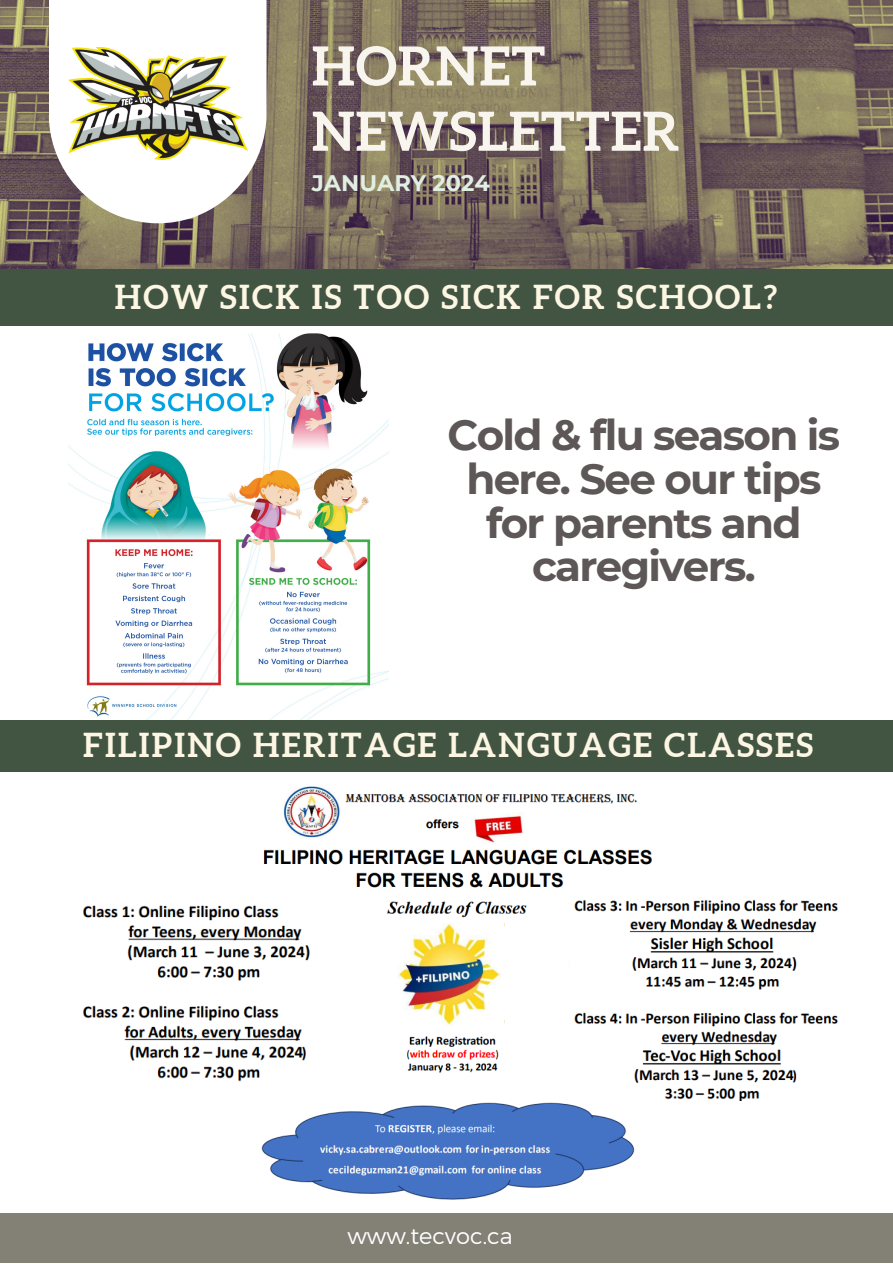
<style>
.page{position:relative;width:893px;height:1264px;background:#fff}
.page>*{position:absolute;margin:0;border:0;box-sizing:border-box;transform-origin:0 0}
.t1{font:700 54px "Aleo";letter-spacing:.015em;color:#f8f5ee}
.t2{font:700 42px/43.8px "Montserrat";letter-spacing:-.04em;color:#5d5757;text-align:center}
.t3{font:700 33px "Aleo";letter-spacing:.07em;color:#fcf6e3}
.t4{font:300 22.5px "Montserrat";color:#fff}
.t5{font:700 22.5px "Montserrat";color:#e1efe2}
</style>
<div class="page">
<img style="left:0;top:0;width:892px;height:268px">
<div style="left:0;top:269px;width:892px;height:56px;background:#425442"></div>
<div style="left:0;top:1213px;width:892px;height:50px;background:#838075"></div>
<svg style="left:49px;top:0;width:217px;height:223px"></svg>
<img style="left:68px;top:48px;width:179px;height:111px">
<img style="left:68px;top:333px;width:321px;height:393px;border-radius:19px">
<img style="left:261px;top:786px;width:482px;height:413px">
<div style="left:247px;top:917px;width:132px;height:182px;background:#fff"></div>
<img style="left:83px;top:887px;width:236px;height:195px">
<div style="left:505px;top:917px;width:259px;height:178px;background:#fff"></div>
<img style="left:569px;top:896px;width:269px;height:204px">
<div style="left:0;top:720px;width:892px;height:51px;background:#425442"></div>
<p class="t1" style="left:312px;top:35px;width:235px">HORNET</p>
<p class="t1" style="left:312px;top:100px;width:369px">NEWSLETTER</p>
<p class="t5" style="left:312px;top:169px;width:179px">JANUARY 2024</p>
<p class="t3" style="left:115px;top:278px;width:664px">HOW SICK IS TOO SICK FOR SCHOOL?</p>
<p class="t2" style="left:447px;top:413px;width:394px">Cold &amp; flu season is here. See our tips for parents and caregivers.</p>
<p class="t3" style="left:83px;top:726px;width:731px">FILIPINO HERITAGE LANGUAGE CLASSES</p>
<p class="t4" style="left:347px;top:1221px;width:167px">www.tecvoc.ca</p>
</div>
